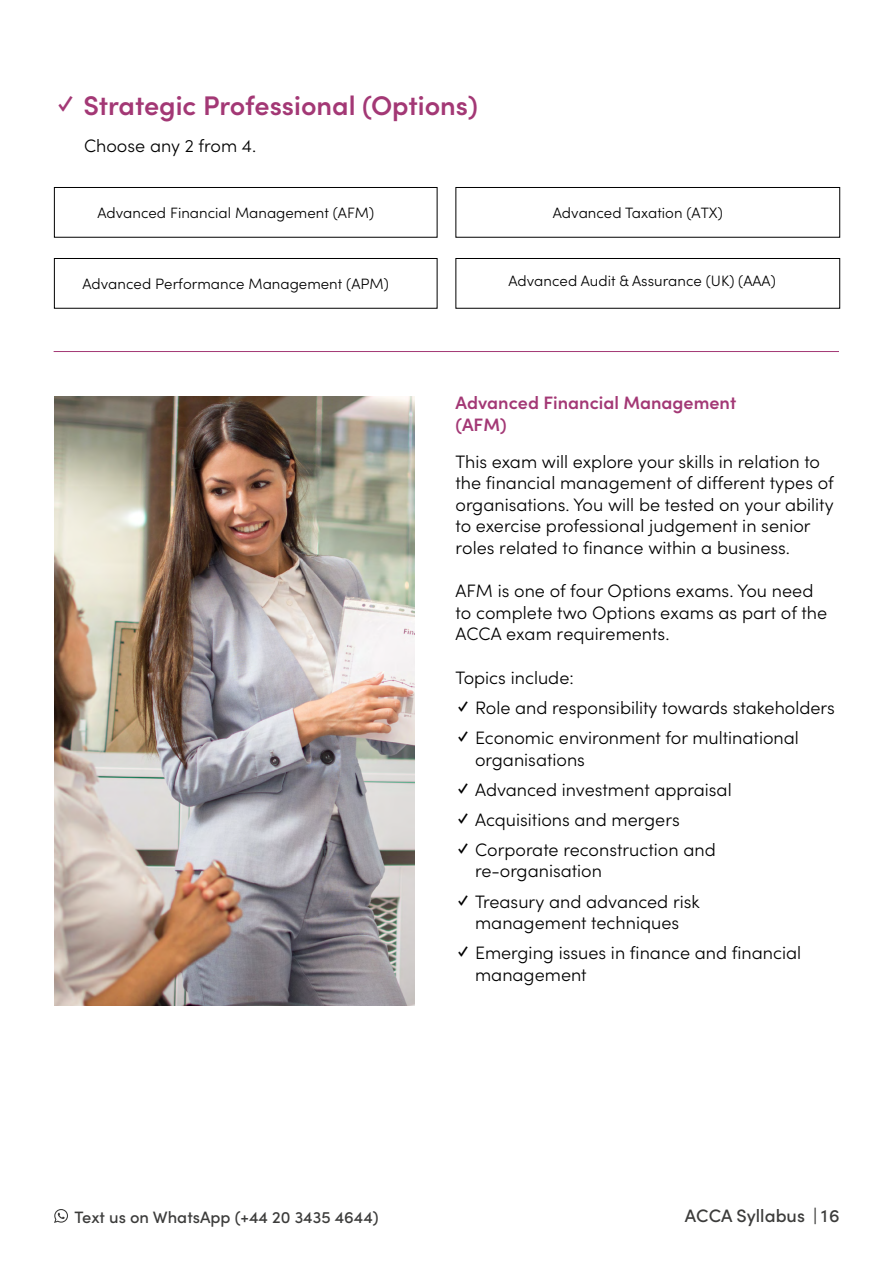
<style>
.page{position:relative;width:893px;height:1263px;background:#fff}
.page>*{position:absolute;margin:0;border:0;box-sizing:border-box;transform-origin:0 0}
.t1{font:600 27px "Sofia Pro";color:#a33875}
.t2{font:300 18px/21.6px "Sofia Pro";color:#000}
.t3{font:600 18px/21.6px "Sofia Pro";color:#a33875}
.t4{font:500 18px "Sofia Pro";color:#3c3c3b}
.t5{font:500 16.5px "Sofia Pro";color:#3c3c3b}
.t6{font:300 15px "Sofia Pro";color:#000}
.s1{font-weight:600}
</style>
<div class="page">
<div style="left:54px;top:187px;width:383px;height:51px;border:1px solid #000"></div>
<div style="left:54px;top:258px;width:383px;height:51px;border:1px solid #000"></div>
<div style="left:455px;top:187px;width:385px;height:51px;border:1px solid #000"></div>
<div style="left:455px;top:258px;width:385px;height:51px;border:1px solid #000"></div>
<img style="left:54px;top:397px;width:361px;height:609px">
<hr style="left:54px;top:351px;width:785px;height:1px;background:#a33875">
<svg style="left:54px;top:1209px;width:14px;height:14px"></svg>
<h1 class="t1" style="left:54px;top:85px;width:425px">✓ Strategic Professional (Options)</h1>
<p class="t2" style="left:84px;top:134px;width:174px">Choose any 2 from 4.</p>
<p class="t6" style="left:97px;top:202px;width:278px">Advanced Financial Management (AFM)</p>
<p class="t6" style="left:82px;top:273px;width:308px">Advanced Performance Management (APM)</p>
<p class="t6" style="left:553px;top:202px;width:171px">Advanced Taxation (ATX)</p>
<p class="t6" style="left:508px;top:269px;width:269px">Advanced Audit &amp; Assurance (UK) (AAA)</p>
<p class="t3" style="left:455px;top:391px;width:282px">Advanced Financial Management (AFM)</p>
<p class="t2" style="left:455px;top:449px;width:380px">This exam will explore your skills in relation to the financial management of different types of organisations. You will be tested on your ability to exercise professional judgement in senior roles related to finance within a business.</p>
<p class="t2" style="left:455px;top:579px;width:373px">AFM is one of four Options exams. You need to complete two Options exams as part of the<br>ACCA exam requirements.</p>
<p class="t2" style="left:455px;top:665px;width:120px">Topics include:</p>
<p class="t2" style="left:455px;top:696px;width:381px"><span class="s1">✓</span> Role and responsibility towards stakeholders</p>
<p class="t2" style="left:475px;top:726px;width:325px;text-indent:-20px"><span class="s1">✓</span> Economic environment for multinational organisations</p>
<p class="t2" style="left:455px;top:777px;width:278px"><span class="s1">✓</span> Advanced investment appraisal</p>
<p class="t2" style="left:455px;top:807px;width:226px"><span class="s1">✓</span> Acquisitions and mergers</p>
<p class="t2" style="left:475px;top:838px;width:242px;text-indent:-20px"><span class="s1">✓</span> Corporate reconstruction and re-organisation</p>
<p class="t2" style="left:455px;top:889px;width:246px;text-align:center"><span class="s1">✓</span> Treasury and advanced risk management techniques</p>
<p class="t2" style="left:475px;top:941px;width:328px;text-indent:-20px"><span class="s1">✓</span> Emerging issues in finance and financial management</p>
<p class="t5" style="left:74px;top:1205px;width:306px">Text us on WhatsApp (+44 20 3435 4644)</p>
<p class="t4" style="left:685px;top:1202px;width:156px">ACCA Syllabus | 16</p>
</div>
